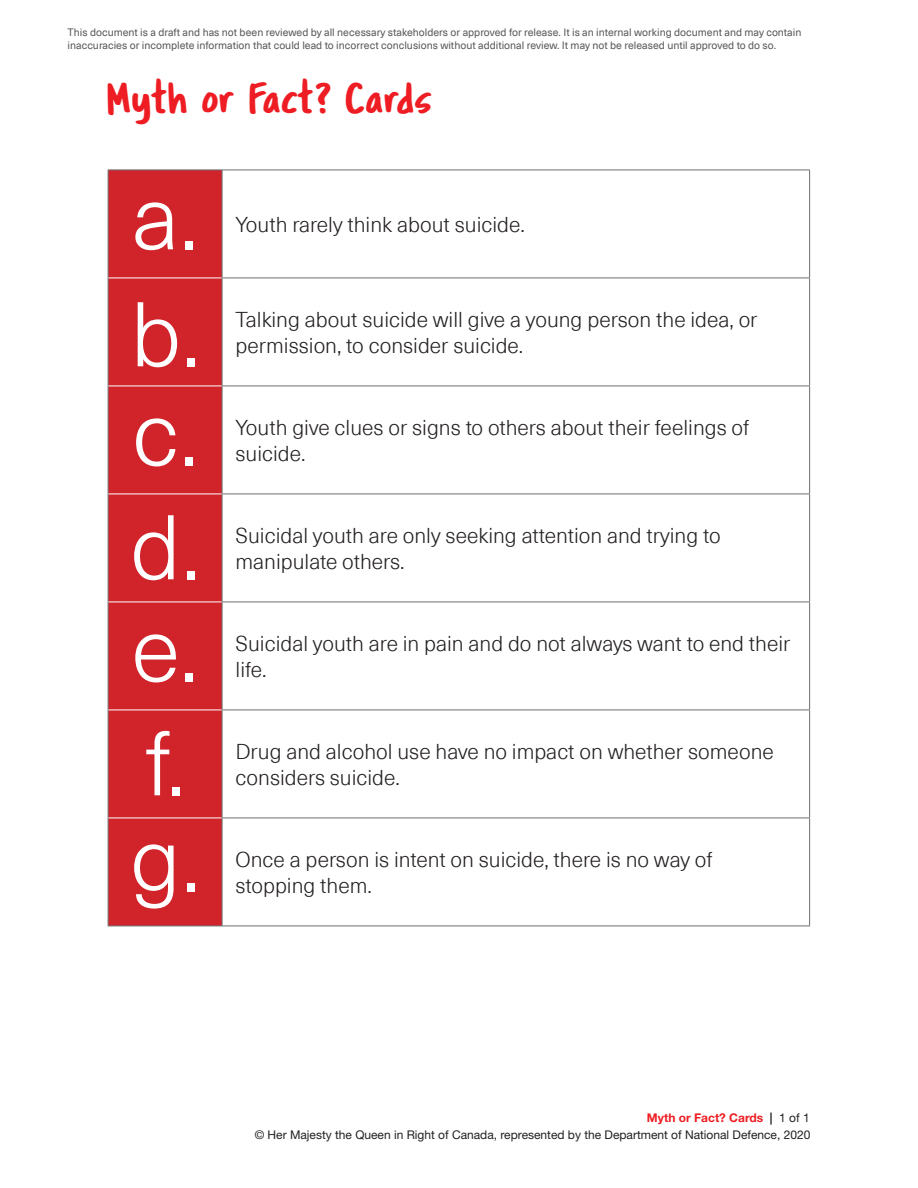
<style>
.page{position:relative;width:918px;height:1188px;background:#fff}
.page>*{position:absolute;margin:0;border:0;box-sizing:border-box;transform-origin:0 0}
.t1{font:300 90px "Neue Haas Unica Pro";color:#fff}
.t2{font:45px "Tragic Marker";color:#ee1d23}
.t3{font:300 21px/25.2px "Neue Haas Unica Pro";color:#231f20}
.t4{font:12px "Helvetica Neue LT Std";color:#231f20}
.t5{font:700 12px "Helvetica Neue LT Std";color:#ee1d23}
.t6{font:10.5px/12.6px "Neue Haas Unica Pro";color:#57585a}
.s1{color:#231f20}
.s2{font-weight:400;color:#231f20}
</style>
<div class="page">
<div style="left:109px;top:171px;width:113px;height:755px;background:#d1232a"></div>
<hr style="left:108px;top:170px;width:1px;height:108px;background:#6c6d70">
<hr style="left:108px;top:494px;width:1px;height:108px;background:#6c6d70">
<hr style="left:108px;top:602px;width:1px;height:108px;background:#6c6d70">
<hr style="left:108px;top:710px;width:1px;height:108px;background:#6c6d70">
<hr style="left:108px;top:818px;width:1px;height:108px;background:#6c6d70">
<hr style="left:108px;top:278px;width:1px;height:108px;background:#6c6d70">
<hr style="left:108px;top:386px;width:1px;height:108px;background:#6c6d70">
<hr style="left:108px;top:170px;width:114px;height:1px;background:#6c6d70">
<hr style="left:222px;top:278px;width:1px;height:108px;background:#6c6d70">
<hr style="left:809px;top:278px;width:1px;height:108px;background:#6c6d70">
<hr style="left:222px;top:386px;width:588px;height:1px;background:#6c6d70">
<hr style="left:222px;top:386px;width:1px;height:108px;background:#6c6d70">
<hr style="left:809px;top:386px;width:1px;height:108px;background:#6c6d70">
<hr style="left:222px;top:926px;width:588px;height:1px;background:#6c6d70">
<hr style="left:108px;top:926px;width:114px;height:1px;background:#6c6d70">
<hr style="left:222px;top:170px;width:588px;height:1px;background:#6c6d70">
<hr style="left:222px;top:494px;width:588px;height:1px;background:#6c6d70">
<hr style="left:222px;top:602px;width:588px;height:1px;background:#6c6d70">
<hr style="left:222px;top:710px;width:588px;height:1px;background:#6c6d70">
<hr style="left:222px;top:818px;width:588px;height:1px;background:#6c6d70">
<hr style="left:222px;top:170px;width:1px;height:108px;background:#6c6d70">
<hr style="left:222px;top:494px;width:1px;height:108px;background:#6c6d70">
<hr style="left:222px;top:602px;width:1px;height:108px;background:#6c6d70">
<hr style="left:222px;top:710px;width:1px;height:108px;background:#6c6d70">
<hr style="left:222px;top:818px;width:1px;height:108px;background:#6c6d70">
<hr style="left:809px;top:170px;width:1px;height:108px;background:#6c6d70">
<hr style="left:809px;top:494px;width:1px;height:108px;background:#6c6d70">
<hr style="left:809px;top:602px;width:1px;height:108px;background:#6c6d70">
<hr style="left:809px;top:710px;width:1px;height:108px;background:#6c6d70">
<hr style="left:809px;top:818px;width:1px;height:108px;background:#6c6d70">
<hr style="left:222px;top:278px;width:588px;height:1px;background:#6c6d70">
<hr style="left:108px;top:278px;width:114px;height:1px;background:#fff">
<hr style="left:108px;top:386px;width:114px;height:1px;background:#fff">
<hr style="left:108px;top:494px;width:114px;height:1px;background:#fff">
<hr style="left:108px;top:602px;width:114px;height:1px;background:#fff">
<hr style="left:108px;top:710px;width:114px;height:1px;background:#fff">
<hr style="left:108px;top:818px;width:114px;height:1px;background:#fff">
<p class="t6" style="left:68px;top:26px;width:735px">This document is a draft and has not been reviewed by all necessary stakeholders or approved for release. It is an internal working document and may contain inaccuracies or incomplete information that could lead to incorrect conclusions without additional review. It may not be released until approved to do so.</p>
<h2 class="t2" style="left:107px;top:71px;width:328px">Myth or Fact? Cards</h2>
<h1 class="t1" style="left:132px;top:164px;width:68px">a.</h1>
<p class="t3" style="left:236px;top:212px;width:291px">Youth rarely think about suicide.</p>
<h1 class="t1" style="left:130px;top:281px;width:71px">b.</h1>
<p class="t3" style="left:236px;top:308px;width:524px">Talking about suicide will give a young person the idea, or permission, to consider suicide.</p>
<h1 class="t1" style="left:132px;top:380px;width:67px">c.</h1>
<p class="t3" style="left:236px;top:416px;width:515px">Youth give clues or signs to others about their feelings of suicide.</p>
<h1 class="t1" style="left:130px;top:494px;width:71px">d.</h1>
<p class="t3" style="left:236px;top:524px;width:487px">Suicidal youth are only seeking attention and trying to manipulate others.</p>
<h1 class="t1" style="left:131px;top:596px;width:69px">e.</h1>
<p class="t3" style="left:236px;top:632px;width:556px">Suicidal youth are in pain and do not always want to end their life.</p>
<h1 class="t1" style="left:145px;top:710px;width:42px">f.</h1>
<p class="t3" style="left:236px;top:740px;width:540px">Drug and alcohol use have no impact on whether someone considers suicide.</p>
<h1 class="t1" style="left:130px;top:806px;width:71px">g.</h1>
<p class="t3" style="left:236px;top:848px;width:478px">Once a person is intent on suicide, there is no way of stopping them.</p>
<p class="t5" style="left:647px;top:1110px;width:164px">Myth or Fact? Cards <span class="s1">|</span> <span class="s2">1 of 1</span></p>
<p class="t4" style="left:255px;top:1127px;width:557px">© Her Majesty the Queen in Right of Canada, represented by the Department of National Defence, 2020</p>
</div>
